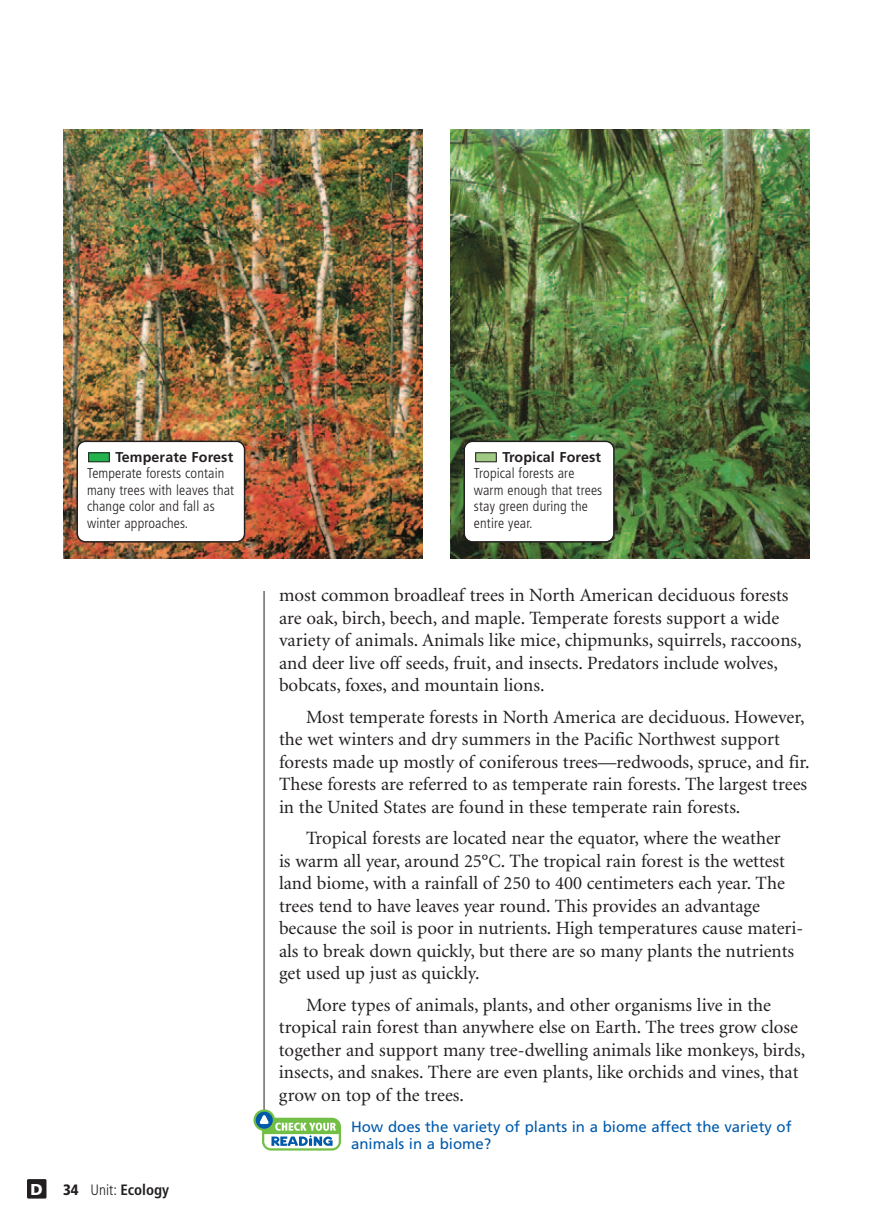
<style>
.page{position:relative;width:891px;height:1222px;background:#fff}
.page>*{position:absolute;margin:0;border:0;box-sizing:border-box;transform-origin:0 0}
.t1{font:18.75px/22.5px "Minion";color:#231f20}
.t2{font:900 15.75px "Frutiger";color:#fff}
.t3{font:15px/17.2px "Frutiger";color:#015aaa}
.t4{font:700 condensed 15px "Frutiger";color:#231f20}
.t5{font:300 condensed 14.25px/16.5px "Frutiger";letter-spacing:.01em;color:#231f20}
.t6{font:700 14.25px "Frutiger";letter-spacing:.01em;color:#231f20}
.s1{font-weight:900}
.s2{font-weight:300}
.s3{font-size:7.5px;color:#fff}
</style>
<div class="page">
<img style="left:63px;top:129px;width:360px;height:429px">
<img style="left:451px;top:129px;width:359px;height:429px">
<svg style="left:253px;top:591px;width:88px;height:559px"></svg>
<svg style="left:464px;top:441px;width:151px;height:102px"></svg>
<svg style="left:76px;top:441px;width:169px;height:102px"></svg>
<div style="left:27px;top:1179px;width:19px;height:19px;background:#231f20;border-radius:2px"></div>
<p class="t6" style="left:115px;top:451px;width:119px">Temperate Forest</p>
<p class="t5" style="left:87px;top:466px;width:149px">Temperate forests contain many trees with leaves that change color and fall as winter approaches.</p>
<p class="t2" style="left:31px;top:1183px;width:14px">D</p>
<p class="t4" style="left:63px;top:1184px;width:108px"><span class="s1">34</span> <span class="s2">Unit:</span> Ecology</p>
<p class="t6" style="left:502px;top:451px;width:100px">Tropical Forest</p>
<p class="t5" style="left:474px;top:466px;width:130px">Tropical forests are warm enough that trees stay green during the entire year.</p>
<p class="t1" style="left:279px;top:586px;width:524px">most common broadleaf trees in North American deciduous forests are oak, birch, beech, and maple. Temperate forests support a wide variety of animals. Animals like mice, chipmunks, squirrels, raccoons, and deer live off seeds, fruit, and insects. Predators include wolves, bobcats, foxes, and mountain lions.</p>
<p class="t1" style="left:279px;top:707px;width:532px;text-indent:27px">Most temperate forests in North America are deciduous. However, the wet winters and dry summers in the Pacific Northwest support forests made up mostly of coniferous trees—redwoods, spruce, and fir.<br>These forests are referred to as temperate rain forests. The largest trees in the United States are found in these temperate rain forests.</p>
<p class="t1" style="left:279px;top:829px;width:526px;text-indent:27px">Tropical forests are located near the equator, where the weather<br>is warm all year, around 25°C. The tropical rain forest is the wettest land biome, with a rainfall of 250 to 400 centimeters each year. The trees tend to have leaves year round. This provides an advantage because the soil is poor in nutrients. High temperatures cause materi&shy;als to break down quickly, but there are so many plants the nutrients get used up just as quickly.</p>
<p class="t1" style="left:279px;top:995px;width:528px;text-indent:27px">More types of animals, plants, and other organisms live in the tropical rain forest than anywhere else on Earth. The trees grow close together and support many tree-dwelling animals like monkeys, birds, insects, and snakes. There are even plants, like orchids and vines, that grow on top of the trees.</p>
<p class="t3" style="left:351px;top:1119px;width:442px;text-indent:-86px"><span class="s3">Check Your Reading</span> How does the variety of plants in a biome affect the variety of animals in a biome?</p>
</div>
